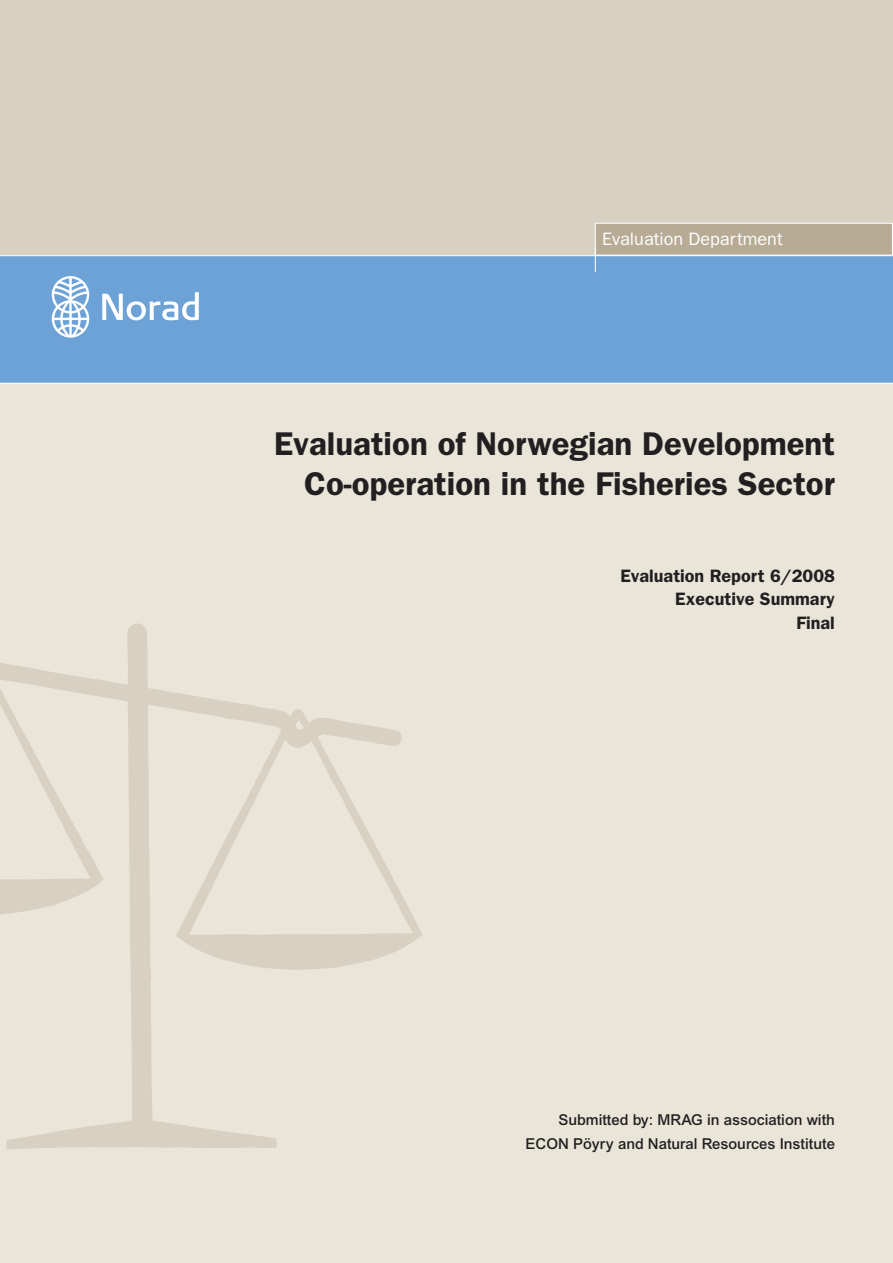
<style>
.page{position:relative;width:893px;height:1263px;background:#e9e5d9}
.page>*{position:absolute;margin:0;border:0;box-sizing:border-box;transform-origin:0 0}
.t1{font:600 33px/39.6px "Franklin Gothic";color:#231f20;text-align:right}
.t2{font:600 18px/23.7px "Franklin Gothic";color:#231f20;text-align:right}
.t3{font:18px "Franklin Gothic";color:#fff}
.t4{font:500 15px/24px "Arial";color:#231f20;text-align:right}
</style>
<div class="page">
<div style="left:0;top:0;width:893px;height:255px;background:#d8d0c0"></div>
<div style="left:0;top:255px;width:893px;height:128px;background:#6ca2d6"></div>
<hr style="left:0;top:255px;width:893px;height:1px;background:#fff">
<hr style="left:0;top:383px;width:893px;height:1px;background:#fff">
<img style="left:0;top:623px;width:422px;height:527px">
<div style="left:595px;top:223px;width:297px;height:32px;background:#b8ab95"></div>
<div style="left:595px;top:223px;width:298px;height:33px;border:1px solid #fff"></div>
<svg style="left:595px;top:247px;width:1px;height:25px"></svg>
<svg style="left:102px;top:292px;width:97px;height:28px"></svg>
<svg style="left:52px;top:276px;width:37px;height:62px"></svg>
<p class="t3" style="left:602px;top:229px;width:182px">Evaluation Department</p>
<h1 class="t1" style="left:274px;top:423px;width:562px">Evaluation of Norwegian Development<br>Co-operation in the Fisheries Sector</h1>
<p class="t2" style="left:620px;top:563px;width:216px">Evaluation Report 6/2008<br>Executive Summary<br>Final</p>
<p class="t4" style="left:526px;top:1107px;width:311px">Submitted by: MRAG in association with<br>ECON Pöyry and Natural Resources Institute</p>
</div>
